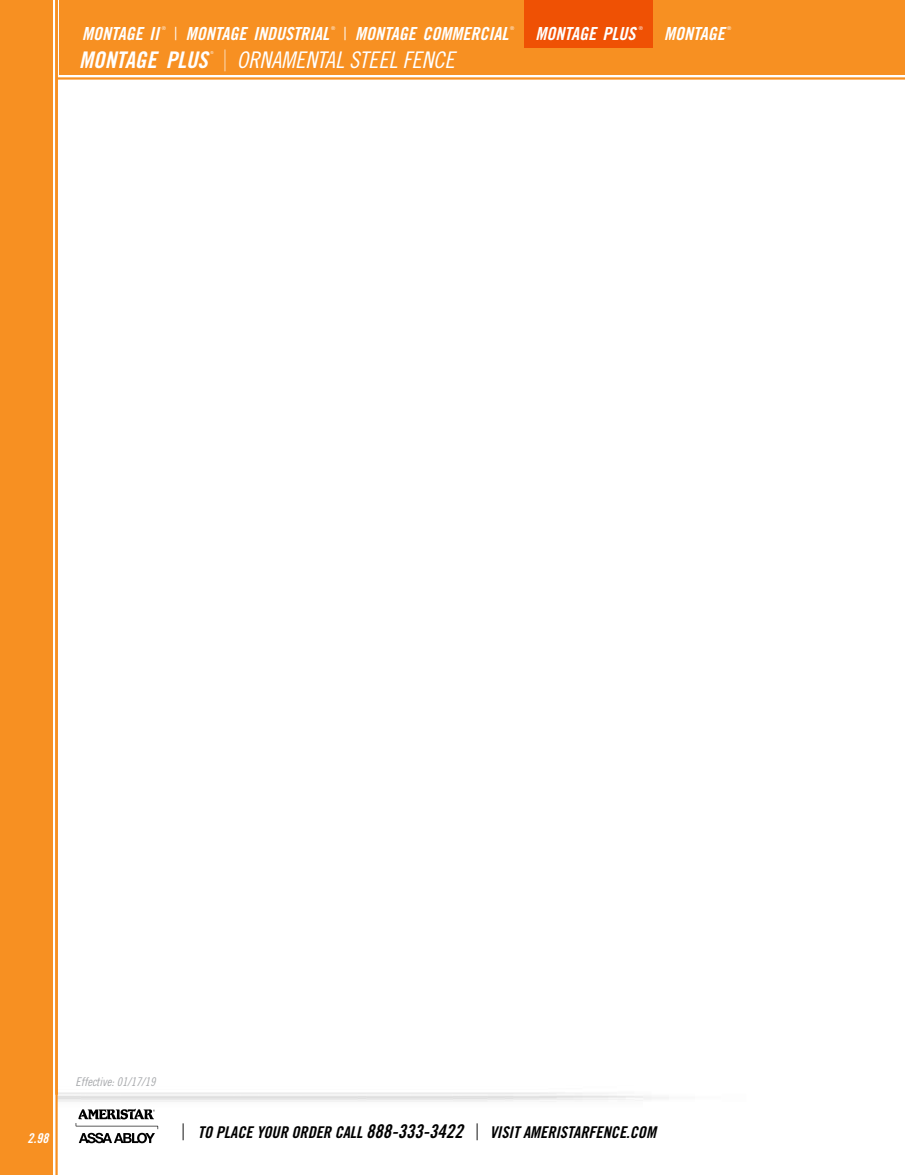
<style>
.page{position:relative;width:905px;height:1175px;background:#fff}
.page>*{position:absolute;margin:0;border:0;box-sizing:border-box;transform-origin:0 0}
.t1{font:22.95px "Trade Gothic LT Std Cn 18 Obl";color:#fff}
.t2{font:22.95px "Trade Gothic LT Std Bd Cn 20 Obl";color:#fff}
.t3{font:18px "Trade Gothic LT Std Bd Cn 20 Obl";color:#fff}
.t4{font:16.2px "Trade Gothic LT Std Bd Cn 20 Obl";color:#000}
.t5{font:13.5px "Trade Gothic LT Std Bd Cn 20 Obl";color:#fff}
.t6{font:12px "Trade Gothic LT Std Cn 18 Obl";color:#a7a9ac}
.t7{font:300 5.25px "Trade Gothic LT Std";color:#fff}
.t8{font:300 4.05px "Trade Gothic LT Std";color:#fff}
.s1{font-family:"Trade Gothic LT Std";font-weight:300}
.s2{font-family:"Trade Gothic LT Std";font-weight:300;font-size:29.4px}
.s3{font-family:"Trade Gothic LT Std";font-weight:300;font-size:22.65px}
.s4{font-size:18.9px}
</style>
<div class="page">
<div style="left:60px;top:0;width:844px;height:75px;background:#f79022"></div>
<hr style="left:57px;top:77px;width:847px;height:3px;background:#f79022">
<div style="left:524px;top:0;width:129px;height:48px;background:#ef5104"></div>
<svg style="left:55px;top:0;width:4px;height:1174px"></svg>
<div style="left:0;top:0;width:53px;height:1174px;background:#f79022"></div>
<svg style="left:76px;top:1108px;width:82px;height:35px"></svg>
<p class="t3" style="left:82px;top:23px;width:79px">MONTAGE II</p>
<p class="t7" style="left:162px;top:25px;width:6px">®</p>
<p class="t3" style="left:174px;top:23px;width:157px"><span class="s1">|</span> MONTAGE INDUSTRIAL</p>
<p class="t7" style="left:331px;top:25px;width:6px">®</p>
<p class="t3" style="left:343px;top:23px;width:167px"><span class="s1">|</span> MONTAGE COMMERCIAL</p>
<p class="t7" style="left:510px;top:25px;width:6px">®</p>
<p class="t3" style="left:535px;top:23px;width:102px">MONTAGE PLUS</p>
<p class="t7" style="left:639px;top:25px;width:6px">®</p>
<p class="t3" style="left:664px;top:23px;width:62px">MONTAGE</p>
<p class="t7" style="left:727px;top:25px;width:6px">®</p>
<p class="t2" style="left:79px;top:46px;width:130px">MONTAGE PLUS</p>
<p class="t8" style="left:210px;top:50px;width:5px">®</p>
<p class="t1" style="left:224px;top:47px;width:232px"><span class="s2">|</span> ORNAMENTAL STEEL FENCE</p>
<p class="t6" style="left:76px;top:1074px;width:81px">Effective: 01/17/19</p>
<p class="t5" style="left:28px;top:1130px;width:22px">2.98</p>
<p class="t4" style="left:182px;top:1122px;width:476px"><span class="s3">|</span> TO PLACE YOUR ORDER CALL <span class="s4">888-333-3422</span> <span class="s3">|</span> VISIT AMERISTARFENCE.COM</p>
</div>
